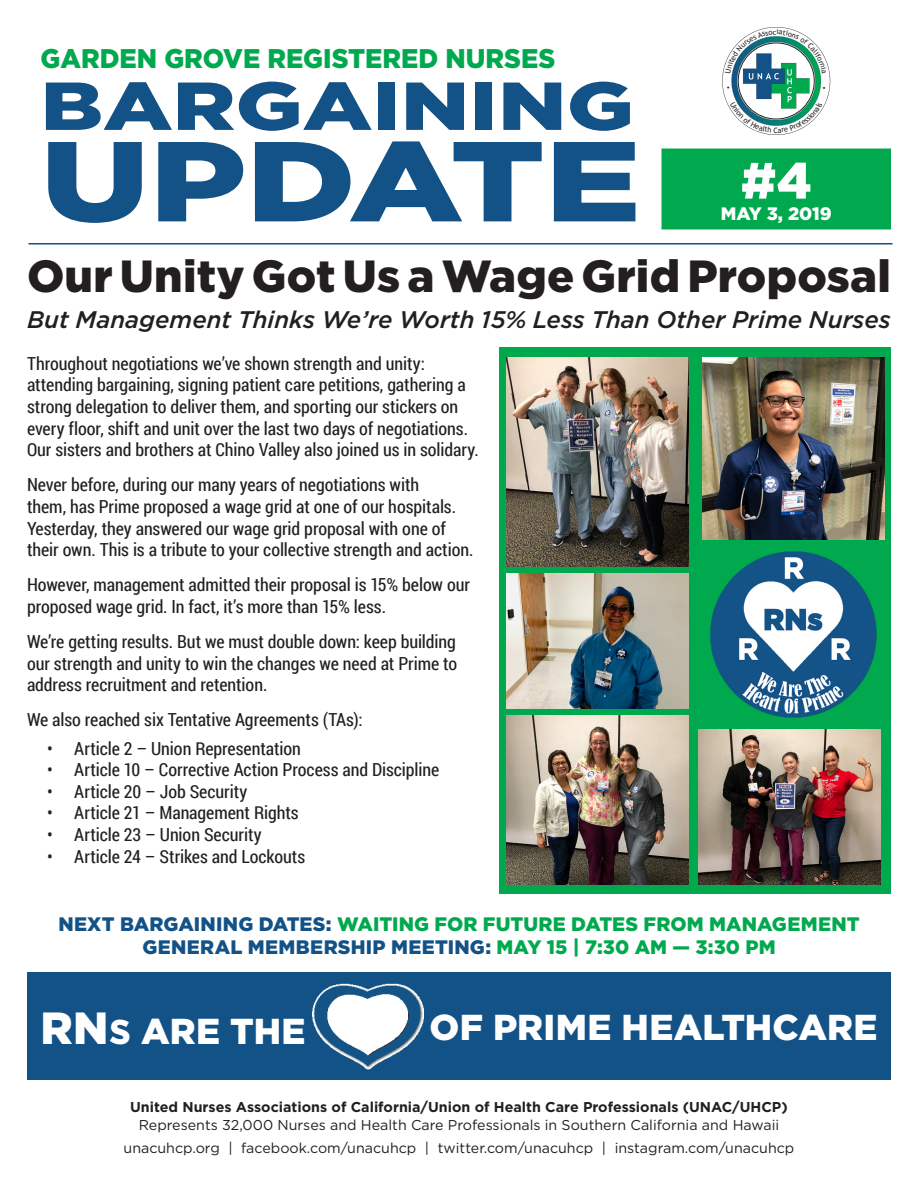
<style>
.page{position:relative;width:918px;height:1188px;background:#fff}
.page>*{position:absolute;margin:0;border:0;box-sizing:border-box;transform-origin:0 0}
.t1{font:900 113.4px "Gotham";color:#135286;scale:1.27 1}
.t2{font:900 67.65px "Gotham";color:#135286;scale:1.29 1}
.t3{font:900 51px "Gotham";color:#fff}
.t4{font:900 45px "Gotham";letter-spacing:.005em;color:#231f20}
.t5{font:900 36px "Gotham";letter-spacing:.005em;color:#fff}
.t6{font:900 27px "Gotham";color:#00a94e;scale:.96 1}
.t7{font:italic 500 24px "Gotham";color:#231f20}
.t8{font:900 19.5px "Gotham";letter-spacing:.005em;color:#00a94e}
.t9{font:900 19.5px "Gotham";letter-spacing:.015em;color:#135286}
.t10{font:18px/21.6px "Roboto Condensed";letter-spacing:-.005em;color:#231f20}
.t11{font:900 18px "Gotham";color:#fff}
.t12{font:14.25px "Gotham";color:#231f20}
.t13{font:700 14.25px "Gotham";color:#231f20}
.s1{color:#135286}
.s2{color:#00a94e}
.s3{font-size:45px}
.s4{font-weight:700;font-size:45px}
</style>
<div class="page">
<div style="left:662px;top:149px;width:228px;height:80px;background:#00a94e"></div>
<div style="left:662px;top:148px;width:229px;height:82px;border:2px solid #00a94e"></div>
<hr style="left:28px;top:243px;width:864px;height:1px;background:#135286">
<div style="left:27px;top:972px;width:864px;height:108px;background:#135286"></div>
<img style="left:313px;top:983px;width:111px;height:87px">
<div style="left:500px;top:348px;width:391px;height:546px;background:#00a94e"></div>
<img style="left:702px;top:358px;width:182px;height:182px">
<img style="left:506px;top:574px;width:182px;height:135px">
<img style="left:699px;top:729px;width:182px;height:155px">
<img style="left:506px;top:716px;width:182px;height:168px">
<img style="left:506px;top:358px;width:182px;height:209px">
<img style="left:710px;top:551px;width:167px;height:167px">
<svg style="left:722px;top:27px;width:108px;height:108px"></svg>
<p class="t6" style="left:40px;top:40px;width:538px">GARDEN GROVE REGISTERED NURSES</p>
<p class="t2" style="left:40px;top:59px;width:462px">BARGAINING</p>
<p class="t1" style="left:40px;top:103px;width:474px">UPDATE</p>
<p class="t3" style="left:741px;top:145px;width:73px">#4</p>
<p class="t11" style="left:721px;top:201px;width:112px">MAY 3, 2019</p>
<p class="t4" style="left:27px;top:246px;width:866px">Our Unity Got Us a Wage Grid Proposal</p>
<p class="t7" style="left:27px;top:304px;width:865px">But Management Thinks We’re Worth 15% Less Than Other Prime Nurses</p>
<p class="t10" style="left:27px;top:352px;width:453px">Throughout negotiations we’ve shown strength and unity: attending bargaining, signing patient care petitions, gathering a strong delegation to deliver them, and sporting our stickers on every floor, shift and unit over the last two days of negotiations.<br>Our sisters and brothers at Chino Valley also joined us in solidary.</p>
<p class="t10" style="left:27px;top:474px;width:448px">Never before, during our many years of negotiations with<br>them, has Prime proposed a wage grid at one of our hospitals.<br>Yesterday, they answered our wage grid proposal with one of their own. This is a tribute to your collective strength and action.</p>
<p class="t10" style="left:27px;top:573px;width:445px">However, management admitted their proposal is 15% below our proposed wage grid. In fact, it’s more than 15% less.</p>
<p class="t10" style="left:27px;top:630px;width:432px;text-align:justify">We’re getting results. But we must double down: keep building our strength and unity to win the changes we need at Prime to address recruitment and retention.</p>
<p class="t10" style="left:27px;top:708px;width:337px">We also reached six Tentative Agreements (TAs):</p>
<p class="t10" style="left:47px;top:737px;width:255px">• Article 2 – Union Representation</p>
<p class="t10" style="left:47px;top:758px;width:394px">• Article 10 – Corrective Action Process and Discipline</p>
<p class="t10" style="left:47px;top:780px;width:202px">• Article 20 – Job Security</p>
<p class="t10" style="left:47px;top:802px;width:253px">• Article 21 – Management Rights</p>
<p class="t10" style="left:47px;top:823px;width:216px">• Article 23 – Union Security</p>
<p class="t10" style="left:47px;top:845px;width:259px">• Article 24 – Strikes and Lockouts</p>
<p class="t8" style="left:58px;top:911px;width:803px"><span class="s1">NEXT BARGAINING DATES:</span> WAITING FOR FUTURE DATES FROM MANAGEMENT</p>
<p class="t9" style="left:142px;top:934px;width:635px">GENERAL MEMBERSHIP MEETING: <span class="s2">MAY 15 | 7:30 AM — 3:30 PM</span></p>
<p class="t5" style="left:40px;top:1006px;width:267px"><span class="s3">RN</span><span class="s4">s</span> ARE THE</p>
<p class="t5" style="left:430px;top:1003px;width:449px">OF PRIME HEALTHCARE</p>
<p class="t13" style="left:130px;top:1098px;width:659px">United Nurses Associations of California/Union of Health Care Professionals (UNAC/UHCP)</p>
<p class="t12" style="left:139px;top:1115px;width:642px">Represents 32,000 Nurses and Health Care Professionals in Southern California and Hawaii</p>
<p class="t12" style="left:124px;top:1139px;width:672px">unacuhcp.org | facebook.com/unacuhcp | twitter.com/unacuhcp | instagram.com/unacuhcp</p>
</div>
